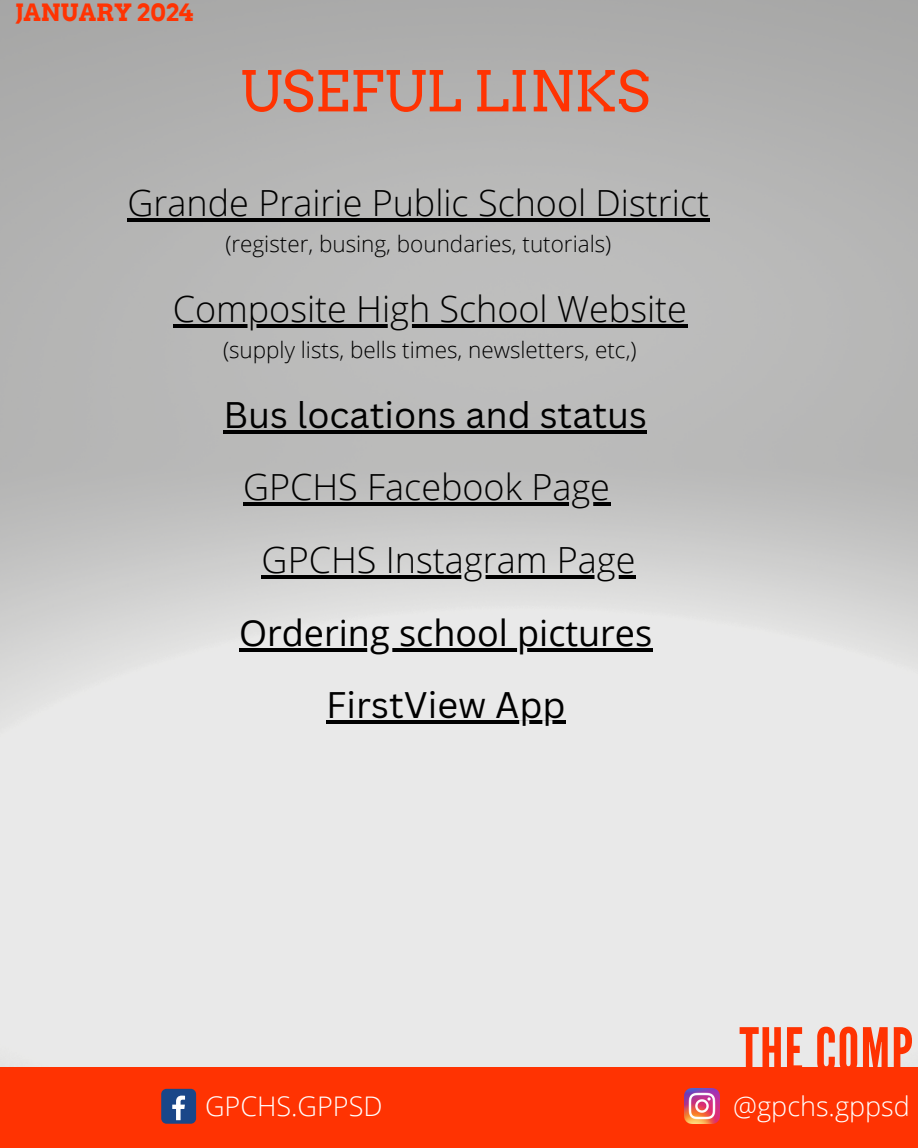
<style>
.page{position:relative;width:918px;height:1148px;background:#fff}
.page>*{position:absolute;margin:0;border:0;box-sizing:border-box;transform-origin:0 0}
.t1{font:61.2px "League Gothic";letter-spacing:.02em;color:#ff3302}
.t2{font:55.8px "Arvo";color:#ff3302}
.t3{font:300 36px/72.8px "Open Sans";color:#000}
.t4{font:36px "Canva Sans";color:#000}
.t5{font:36px "Open Sans";color:#000}
.t6{font:300 27px "Open Sans";color:#fff}
.t7{font:700 23.85px "Arvo";color:#ff3302}
.t8{font:300 22.5px "Open Sans";color:#000}
</style>
<div class="page">
<img style="left:0;top:0;width:918px;height:1067px">
<div style="left:0;top:1067px;width:918px;height:80px;background:#ff3302"></div>
<div style="left:161px;top:1088px;width:35px;height:35px;background:#1a4789;border-radius:5px"></div>
<svg style="left:172px;top:1095px;width:13px;height:25px"></svg>
<img style="left:684px;top:1088px;width:35px;height:35px">
<hr style="left:128px;top:219px;width:582px;height:3px;background:#000">
<hr style="left:173px;top:324px;width:515px;height:4px;background:#000">
<hr style="left:243px;top:502px;width:367px;height:4px;background:#000">
<hr style="left:262px;top:575px;width:374px;height:3px;background:#000">
<hr style="left:239px;top:648px;width:414px;height:3px;background:#000">
<hr style="left:326px;top:720px;width:240px;height:4px;background:#000">
<hr style="left:223px;top:430px;width:424px;height:3px;background:#000">
<p class="t7" style="left:16px;top:-2px;width:179px">JANUARY 2024</p>
<h2 class="t2" style="left:239px;top:58px;width:412px">USEFUL LINKS</h2>
<p class="t3" style="left:128px;top:166px;width:583px">Grande Prairie Public School District</p>
<p class="t8" style="left:225px;top:228px;width:387px">(register, busing, boundaries, tutorials)</p>
<p class="t3" style="left:173px;top:272px;width:516px">Composite High School Website</p>
<p class="t8" style="left:223px;top:334px;width:415px">(supply lists, bells times, newsletters, etc,)</p>
<p class="t4" style="left:223px;top:389px;width:425px">Bus locations and status</p>
<p class="t3" style="left:262px;top:450px;width:375px;text-indent:-19px">GPCHS Facebook Page<br>GPCHS Instagram Page</p>
<p class="t5" style="left:239px;top:607px;width:415px">Ordering school pictures</p>
<p class="t4" style="left:326px;top:680px;width:241px">FirstView App</p>
<h1 class="t1" style="left:739px;top:1014px;width:175px">THE COMP</h1>
<p class="t6" style="left:205px;top:1087px;width:179px">GPCHS.GPPSD</p>
<p class="t6" style="left:733px;top:1087px;width:178px">@gpchs.gppsd</p>
</div>
